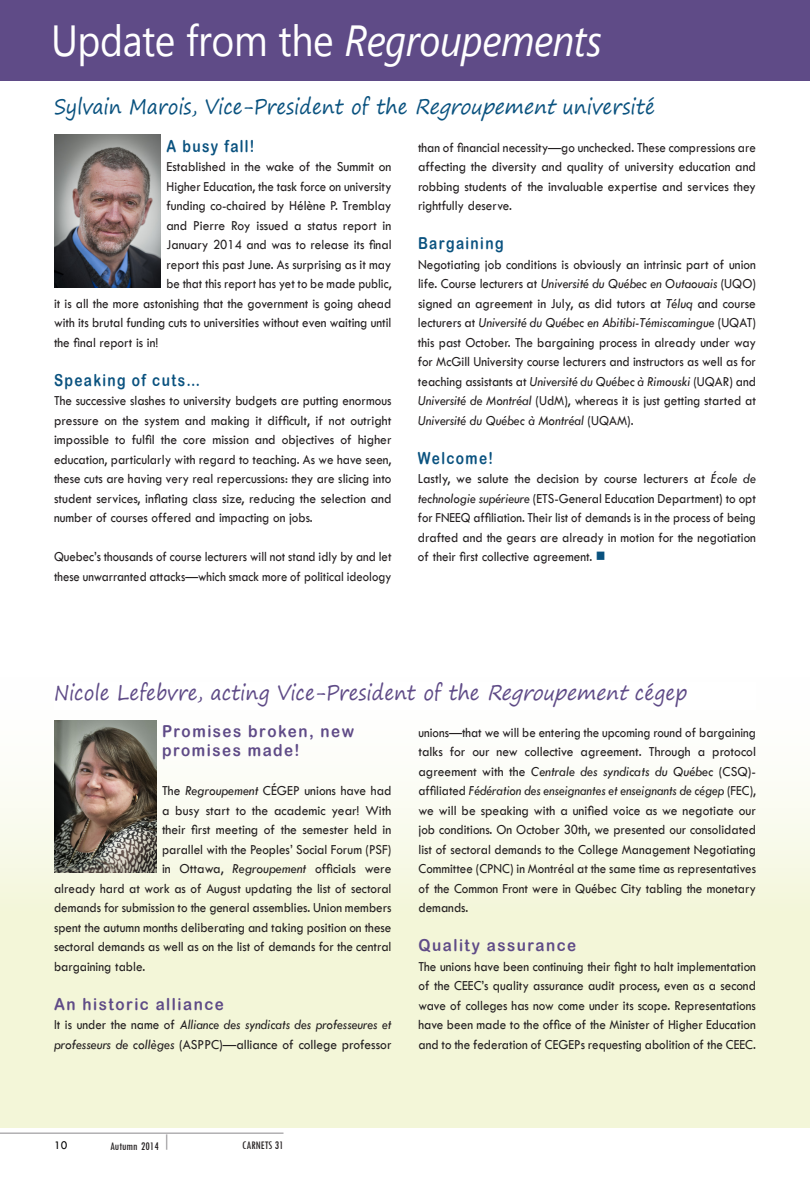
<style>
.page{position:relative;width:810px;height:1188px;background:#fff}
.page>*{position:absolute;margin:0;border:0;box-sizing:border-box;transform-origin:0 0}
._1-Liste_à_puces_Som{font:43.5px "Segoe UI";letter-spacing:-.01em;color:#fff;scale:.9 1}
._1-Liste_à_puces_Som-2{font:21px "Segoe Print";color:#5f4b87;scale:.9 1}
._1-Liste_à_puces_Som-3{font:21px "Segoe Print";color:#0a527f;scale:.9 1}
.Titre_en_10___14{font:16.5px/19.5px "Arial Rounded MT Bold";letter-spacing:.1em;color:#5f4b87;scale:.92 1}
.Titre_en_10___14-2{font:16.5px "Arial Rounded MT Bold";letter-spacing:.1em;color:#0a527f;scale:.83 1}
.Paragraphe_1{font:14.25px/19.5px "Tw Cen";color:#231f20;text-align:justify;scale:.92 1}
.Paragraphe_1-2{font:14.25px/19.5px "Tw Cen";color:#231f20;text-align:justify;scale:.91 1}
.Paragraphe_1-3{font:14.25px/19.5px "Tw Cen";color:#231f20;text-align:justify;scale:.95 1}
.Paragraphe_1-4{font:14.25px/19.5px "Tw Cen";color:#231f20;scale:.9 1}
.Paragraphe_1-5{font:italic 14.25px/19.5px "Tw Cen";color:#231f20;scale:.92 1}
.Paragraphe_1-6{font:14.25px "Tw Cen";color:#231f20;scale:.93 1}
.Paragraphe_1-7{font:14.25px "Tw Cen";color:#231f20;scale:.94 1}
.t1{font:condensed 12px "Tw Cen";color:#231f20}
.t2{font:12px "Tw Cen";color:#000}
.s1{font-style:italic}
.s2{color:#0a527f}
.s3{font-style:normal}
</style>
<div class="page">
<hr style="left:0;top:1132px;width:284px;height:2px;background:#5e5c60">
<svg style="left:166px;top:1134px;width:1px;height:16px"></svg>
<div style="left:0;top:661px;width:810px;height:467px;background:linear-gradient(to bottom,#fefefe,#f0f4cd)"></div>
<div style="left:54px;top:682px;width:702px;height:28px;background:#fff"></div>
<img style="left:54px;top:721px;width:102px;height:152px">
<div style="left:0;top:0;width:810px;height:81px;background:#5f4b87"></div>
<img style="left:54px;top:135px;width:107px;height:153px">
<p class="_1-Liste_à_puces_Som" style="left:51px;top:11px;width:614px">Update from the <span class="s1">Regroupements</span></p>
<p class="_1-Liste_à_puces_Som-3" style="left:54px;top:88px;width:669px">Sylvain Marois, Vice-President of the <span class="s1">Regroupement</span> université</p>
<p class="Titre_en_10___14-2" style="left:167px;top:136px;width:107px">A busy fall!</p>
<p class="Paragraphe_1-3" style="left:167px;top:157px;width:238px">Established in the wake of the Summit on</p>
<p class="Paragraphe_1-2" style="left:167px;top:176px;width:249px">Higher Education, the task force on university</p>
<p class="Paragraphe_1-6" style="left:167px;top:197px;width:243px">funding co-chaired by Hélène P. Tremblay</p>
<p class="Paragraphe_1-3" style="left:167px;top:215px;width:238px">and Pierre Roy issued a status report in</p>
<p class="Paragraphe_1" style="left:167px;top:235px;width:246px">January 2014 and was to release its final</p>
<p class="Paragraphe_1" style="left:167px;top:254px;width:246px">report this past June. As surprising as it may</p>
<p class="Paragraphe_1-4" style="left:167px;top:274px;width:251px">be that this report has yet to be made public,</p>
<p class="Paragraphe_1" style="left:54px;top:293px;width:368px">it is all the more astonishing that the government is going ahead</p>
<p class="Paragraphe_1" style="left:54px;top:313px;width:368px">with its brutal funding cuts to universities without even waiting until</p>
<p class="Paragraphe_1" style="left:54px;top:332px;width:115px">the final report is in!</p>
<p class="Titre_en_10___14-2" style="left:54px;top:370px;width:178px">Speaking of cuts…</p>
<p class="Paragraphe_1" style="left:54px;top:391px;width:368px">The successive slashes to university budgets are putting enormous pressure on the system and making it difficult, if not outright impossible to fulfil the core mission and objectives of higher education, particularly with regard to teaching. As we have seen, these cuts are having very real repercussions: they are slicing into student services, inflating class size, reducing the selection and number of courses offered and impacting on jobs.</p>
<p class="Paragraphe_1-4" style="left:54px;top:547px;width:377px">Quebec’s thousands of course lecturers will not stand idly by and let these unwarranted attacks—which smack more of political ideology</p>
<p class="Paragraphe_1-2" style="left:418px;top:137px;width:373px">than of financial necessity—go unchecked. These compressions are affecting the diversity and quality of university education and robbing students of the invaluable expertise and services they rightfully deserve.</p>
<p class="Titre_en_10___14-2" style="left:418px;top:233px;width:105px">Bargaining</p>
<p class="Paragraphe_1" style="left:418px;top:254px;width:369px">Negotiating job conditions is obviously an intrinsic part of union life. Course lecturers at <span class="s1">Université du Québec en Outaouais</span> (UQO) signed an agreement in July, as did tutors at <span class="s1">Téluq</span> and course lecturers at <span class="s1">Université du Québec en Abitibi-Témiscamingue</span> (UQAT) this past October. The bargaining process in already under way for McGill University course lecturers and instructors as well as for teaching assistants at <span class="s1">Université du Québec à Rimouski</span> (UQAR) and <span class="s1">Université de Montréal</span> (UdM), whereas it is just getting started at <span class="s1">Université du Québec à Montréal</span> (UQAM).</p>
<p class="Titre_en_10___14-2" style="left:418px;top:448px;width:92px">Welcome!</p>
<p class="Paragraphe_1-3" style="left:418px;top:469px;width:357px">Lastly, we salute the decision by course lecturers at <span class="s1">École de technologie supérieure</span> (ETS-General Education Department) to opt for FNEEQ affiliation. Their list of demands is in the process of being drafted and the gears are already in motion for the negotiation of their first collective agreement. <span class="s2">■</span></p>
<p class="_1-Liste_à_puces_Som-2" style="left:54px;top:674px;width:706px">Nicole Lefebvre, acting Vice-President of the <span class="s1">Regroupement</span> cégep</p>
<p class="Titre_en_10___14" style="left:162px;top:721px;width:210px">Promises broken, new promises made!</p>
<p class="Paragraphe_1-7" style="left:162px;top:782px;width:246px">The <span class="s1">Regroupement</span> CÉGEP unions have had</p>
<p class="Paragraphe_1-3" style="left:162px;top:800px;width:243px">a busy start to the academic year! With</p>
<p class="Paragraphe_1-3" style="left:162px;top:820px;width:243px">their first meeting of the semester held in</p>
<p class="Paragraphe_1" style="left:162px;top:839px;width:251px">parallel with the Peoples’ Social Forum (PSF)</p>
<p class="Paragraphe_1-3" style="left:162px;top:859px;width:243px">in Ottawa, <span class="s1">Regroupement</span> officials were</p>
<p class="Paragraphe_1" style="left:54px;top:878px;width:368px">already hard at work as of August updating the list of sectoral</p>
<p class="Paragraphe_1" style="left:54px;top:898px;width:368px">demands for submission to the general assemblies. Union members</p>
<p class="Paragraphe_1" style="left:54px;top:917px;width:368px">spent the autumn months deliberating and taking position on these</p>
<p class="Paragraphe_1" style="left:54px;top:937px;width:368px">sectoral demands as well as on the list of demands for the central</p>
<p class="Paragraphe_1" style="left:54px;top:956px;width:101px">bargaining table.</p>
<p class="Titre_en_10___14" style="left:54px;top:994px;width:186px">An historic alliance</p>
<p class="Paragraphe_1-5" style="left:54px;top:1015px;width:368px"><span class="s3">It is under the name of</span> Alliance des syndicats des professeures et professeurs de collèges <span class="s3">(ASPPC)—alliance of college professor</span></p>
<p class="Paragraphe_1-2" style="left:418px;top:722px;width:372px">unions—that we will be entering the upcoming round of bargaining talks for our new collective agreement. Through a protocol agreement with the <span class="s1">Centrale des syndicats du Québec</span> (CSQ)- affiliated <span class="s1">Fédération des enseignantes et enseignants de cégep</span> (FEC), we will be speaking with a unified voice as we negotiate our job conditions. On October 30th, we presented our consolidated list of sectoral demands to the College Management Negotiating Committee (CPNC) in Montréal at the same time as representatives of the Common Front were in Québec City tabling the monetary demands.</p>
<p class="Titre_en_10___14" style="left:418px;top:935px;width:173px">Quality assurance</p>
<p class="Paragraphe_1" style="left:418px;top:956px;width:368px">The unions have been continuing their fight to halt implementation of the CEEC’s quality assurance audit process, even as a second wave of colleges has now come under its scope. Representations have been made to the office of the Minister of Higher Education and to the federation of CEGEPs requesting abolition of the CEEC.</p>
<p class="t2" style="left:54px;top:1138px;width:15px">10</p>
<p class="t1" style="left:110px;top:1139px;width:50px">Autumn 2014</p>
<p class="t1" style="left:242px;top:1138px;width:43px">CARNETS 31</p>
</div>
